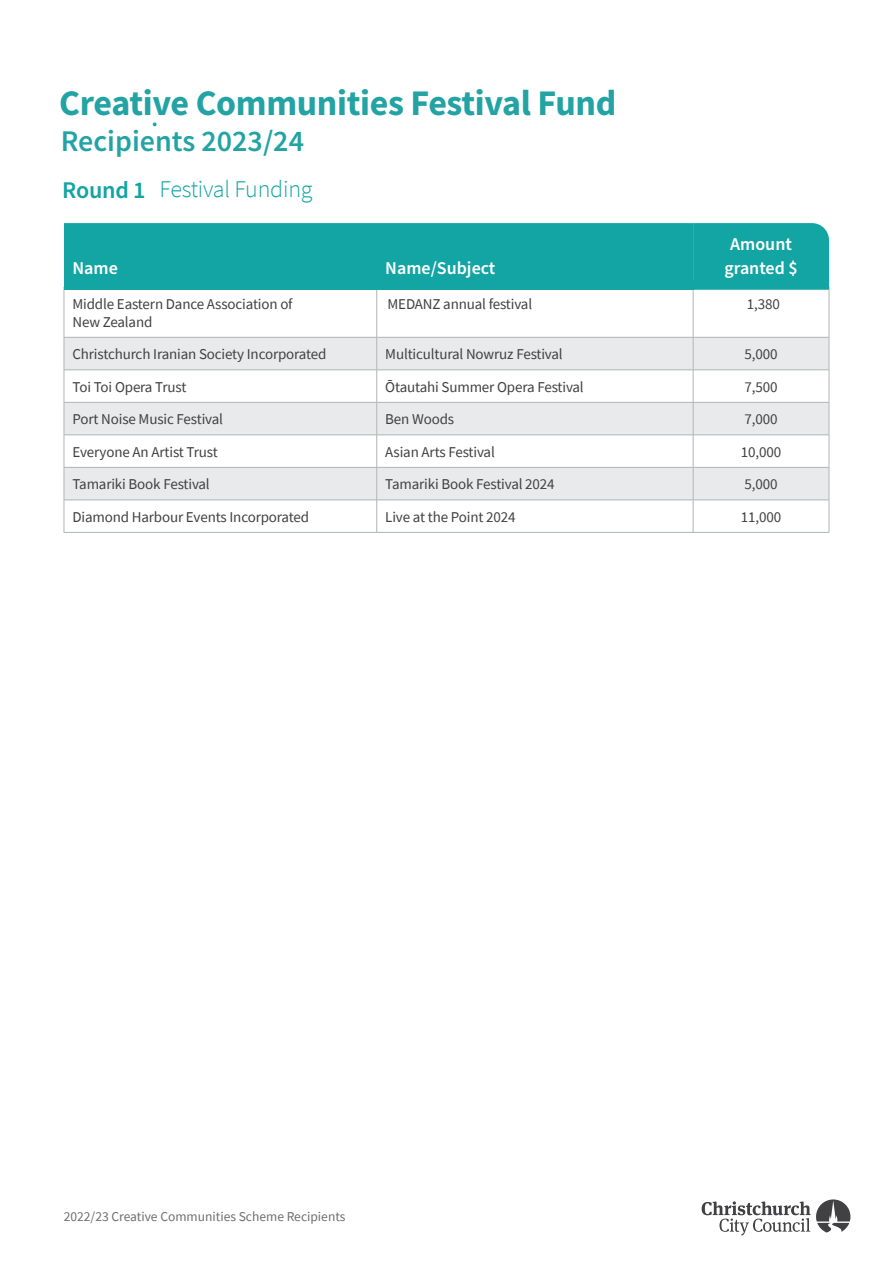
<style>
.page{position:relative;width:893px;height:1263px;background:#fff}
.page>*{position:absolute;margin:0;border:0;box-sizing:border-box;transform-origin:0 0}
.t1{font:700 36px "Source Sans Pro";letter-spacing:-.01em;color:#23a3a4}
.t2{font:600 30px "Source Sans Pro";color:#23a3a4}
.t3{font:300 24px "Source Sans Pro";letter-spacing:-.01em;color:#13a4a4}
.t4{font:600 24px "Source Sans Pro";letter-spacing:-.01em;color:#13a4a4}
.t5{font:600 18px/24px "Source Sans Pro";color:#fff;text-align:center}
.t6{font:15px/18px "Source Sans Pro";letter-spacing:-.01em;color:#414042}
.t7{font:13.5px "Source Sans Pro";color:#6d6e71}
</style>
<div class="page">
<svg style="left:65px;top:338px;width:764px;height:162px;fill:#e9eaeb"></svg>
<hr style="left:64px;top:287px;width:1px;height:50px;background:#b1b4b6">
<hr style="left:376px;top:287px;width:1px;height:50px;background:#b1b4b6">
<hr style="left:693px;top:287px;width:1px;height:50px;background:#b1b4b6">
<hr style="left:829px;top:287px;width:1px;height:50px;background:#b1b4b6">
<hr style="left:64px;top:337px;width:313px;height:1px;background:#b1b4b6">
<hr style="left:64px;top:337px;width:1px;height:33px;background:#b1b4b6">
<hr style="left:377px;top:337px;width:316px;height:1px;background:#b1b4b6">
<hr style="left:376px;top:337px;width:1px;height:33px;background:#b1b4b6">
<hr style="left:693px;top:337px;width:136px;height:1px;background:#b1b4b6">
<hr style="left:693px;top:337px;width:1px;height:33px;background:#b1b4b6">
<hr style="left:829px;top:337px;width:1px;height:33px;background:#b1b4b6">
<hr style="left:64px;top:370px;width:313px;height:1px;background:#b1b4b6">
<hr style="left:64px;top:370px;width:1px;height:32px;background:#b1b4b6">
<hr style="left:377px;top:370px;width:316px;height:1px;background:#b1b4b6">
<hr style="left:376px;top:370px;width:1px;height:32px;background:#b1b4b6">
<hr style="left:693px;top:370px;width:136px;height:1px;background:#b1b4b6">
<hr style="left:693px;top:370px;width:1px;height:32px;background:#b1b4b6">
<hr style="left:829px;top:370px;width:1px;height:32px;background:#b1b4b6">
<hr style="left:64px;top:402px;width:313px;height:1px;background:#b1b4b6">
<hr style="left:64px;top:402px;width:1px;height:33px;background:#b1b4b6">
<hr style="left:377px;top:402px;width:316px;height:1px;background:#b1b4b6">
<hr style="left:376px;top:402px;width:1px;height:33px;background:#b1b4b6">
<hr style="left:693px;top:402px;width:136px;height:1px;background:#b1b4b6">
<hr style="left:693px;top:402px;width:1px;height:33px;background:#b1b4b6">
<hr style="left:829px;top:402px;width:1px;height:33px;background:#b1b4b6">
<hr style="left:64px;top:435px;width:313px;height:1px;background:#b1b4b6">
<hr style="left:64px;top:435px;width:1px;height:32px;background:#b1b4b6">
<hr style="left:377px;top:435px;width:316px;height:1px;background:#b1b4b6">
<hr style="left:376px;top:435px;width:1px;height:32px;background:#b1b4b6">
<hr style="left:693px;top:435px;width:136px;height:1px;background:#b1b4b6">
<hr style="left:693px;top:435px;width:1px;height:32px;background:#b1b4b6">
<hr style="left:829px;top:435px;width:1px;height:32px;background:#b1b4b6">
<hr style="left:64px;top:467px;width:313px;height:1px;background:#b1b4b6">
<hr style="left:64px;top:468px;width:1px;height:32px;background:#b1b4b6">
<hr style="left:377px;top:467px;width:316px;height:1px;background:#b1b4b6">
<hr style="left:376px;top:468px;width:1px;height:32px;background:#b1b4b6">
<hr style="left:693px;top:467px;width:136px;height:1px;background:#b1b4b6">
<hr style="left:693px;top:468px;width:1px;height:32px;background:#b1b4b6">
<hr style="left:829px;top:468px;width:1px;height:32px;background:#b1b4b6">
<hr style="left:64px;top:500px;width:313px;height:1px;background:#b1b4b6">
<hr style="left:64px;top:500px;width:1px;height:32px;background:#b1b4b6">
<hr style="left:377px;top:500px;width:316px;height:1px;background:#b1b4b6">
<hr style="left:376px;top:500px;width:1px;height:32px;background:#b1b4b6">
<hr style="left:693px;top:500px;width:136px;height:1px;background:#b1b4b6">
<hr style="left:693px;top:500px;width:1px;height:32px;background:#b1b4b6">
<hr style="left:829px;top:500px;width:1px;height:32px;background:#b1b4b6">
<hr style="left:64px;top:532px;width:313px;height:1px;background:#b1b4b6">
<hr style="left:377px;top:532px;width:316px;height:1px;background:#b1b4b6">
<hr style="left:693px;top:532px;width:136px;height:1px;background:#b1b4b6">
<div style="left:64px;top:223px;width:765px;height:67px;background:#13a4a4"></div>
<div style="left:64px;top:281px;width:629px;height:9px;background:#13a4a4"></div>
<svg style="left:702px;top:1199px;width:148px;height:36px"></svg>
<h1 class="t1" style="left:59px;top:79px;width:559px">Creative Communities Festival Fund</h1>
<h2 class="t2" style="left:61px;top:121px;width:245px">Recipients 2023/24</h2>
<h3 class="t4" style="left:151px;top:102px;width:8px">.</h3>
<h3 class="t4" style="left:62px;top:174px;width:85px">Round 1</h3>
<h3 class="t3" style="left:159px;top:174px;width:155px">Festival Funding</h3>
<p class="t5" style="left:72px;top:257px;width:47px">Name</p>
<p class="t5" style="left:385px;top:257px;width:112px">Name/Subject</p>
<p class="t5" style="left:724px;top:233px;width:75px">Amount granted $</p>
<p class="t6" style="left:72px;top:295px;width:222px">Middle Eastern Dance Association of<br>New Zealand</p>
<p class="t6" style="left:387px;top:295px;width:146px">MEDANZ annual festival</p>
<p class="t6" style="left:747px;top:295px;width:34px">1,380</p>
<p class="t6" style="left:72px;top:345px;width:256px">Christchurch Iranian Society Incorporated</p>
<p class="t6" style="left:385px;top:345px;width:179px">Multicultural Nowruz Festival</p>
<p class="t6" style="left:745px;top:345px;width:34px">5,000</p>
<p class="t6" style="left:72px;top:378px;width:115px">Toi Toi Opera Trust</p>
<p class="t6" style="left:385px;top:378px;width:200px">Ōtautahi Summer Opera Festival</p>
<p class="t6" style="left:745px;top:378px;width:34px">7,500</p>
<p class="t6" style="left:72px;top:410px;width:152px">Port Noise Music Festival</p>
<p class="t6" style="left:385px;top:410px;width:70px">Ben Woods</p>
<p class="t6" style="left:745px;top:410px;width:34px">7,000</p>
<p class="t6" style="left:72px;top:443px;width:147px">Everyone An Artist Trust</p>
<p class="t6" style="left:385px;top:443px;width:111px">Asian Arts Festival</p>
<p class="t6" style="left:741px;top:443px;width:42px">10,000</p>
<p class="t6" style="left:72px;top:475px;width:139px">Tamariki Book Festival</p>
<p class="t6" style="left:385px;top:475px;width:171px">Tamariki Book Festival 2024</p>
<p class="t6" style="left:745px;top:475px;width:34px">5,000</p>
<p class="t6" style="left:72px;top:508px;width:238px">Diamond Harbour Events Incorporated</p>
<p class="t6" style="left:385px;top:508px;width:132px">Live at the Point 2024</p>
<p class="t6" style="left:741px;top:508px;width:42px">11,000</p>
<p class="t7" style="left:64px;top:1207px;width:283px">2022/23 Creative Communities Scheme Recipients</p>
</div>
